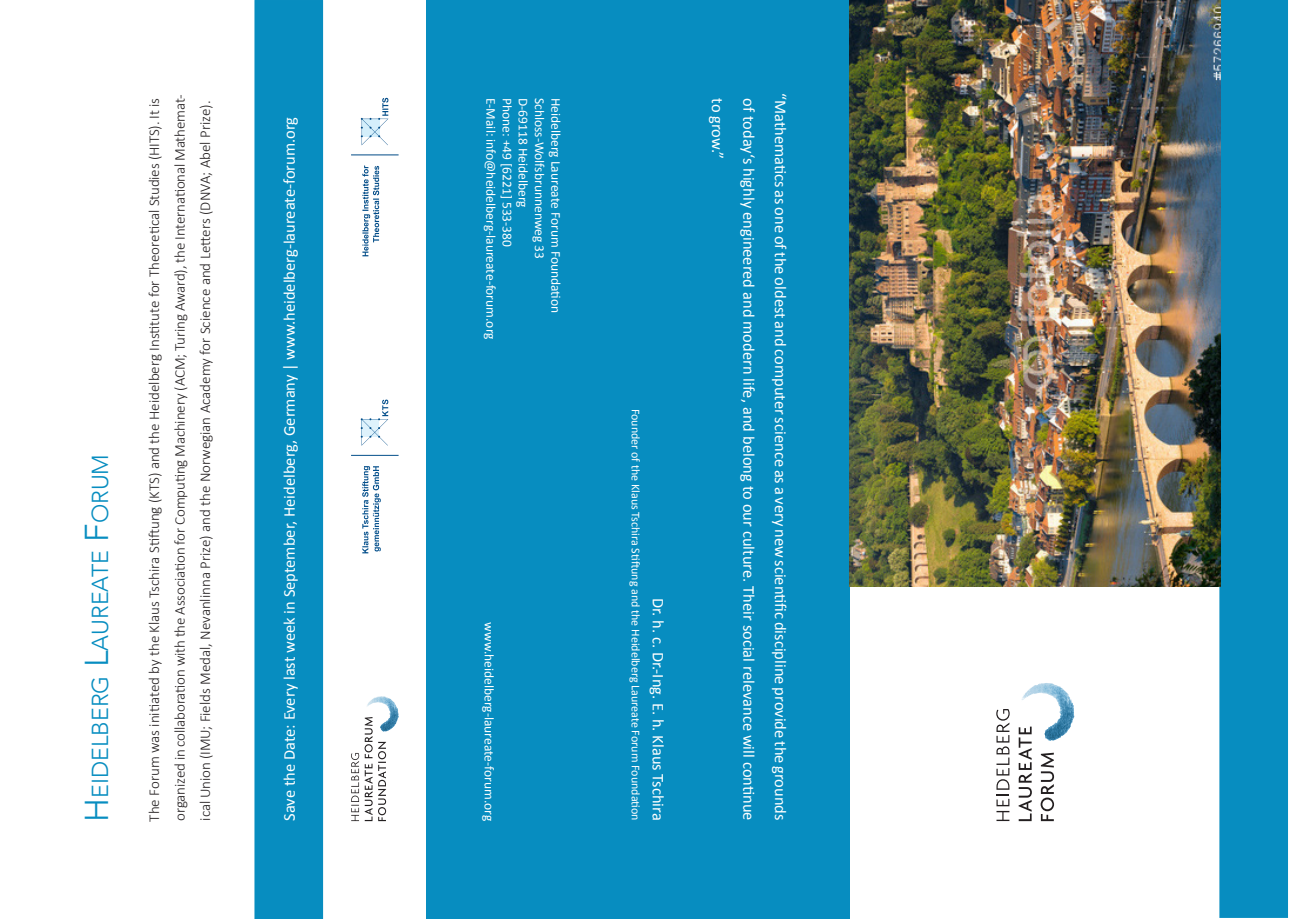
<style>
.page{position:relative;width:1289px;height:919px;background:#fff}
.page>*{position:absolute;margin:0;border:0;box-sizing:border-box;transform-origin:0 0}
.t1{font:300 23.1px "Avenir";color:#078dc0}
.t2{font:16.5px "Calibri";color:#fff}
.t3{font:300 15px/25.5px "Calibri";letter-spacing:-.01em;color:#231f20}
.t4{font:13.5px "Calibri";color:#fff}
.t5{font:12px "Calibri";color:#fff}
.s1{font-size:33px}
</style>
<div class="page">
<svg style="left:996px;top:709px;width:13px;height:112px"></svg>
<svg style="left:1018px;top:683px;width:56px;height:138px"></svg>
<div style="left:254px;top:0;width:69px;height:918px;background:#078dc0"></div>
<div style="left:1219px;top:0;width:68px;height:917px;background:#078dc0"></div>
<div style="left:426px;top:0;width:423px;height:918px;background:#078dc0"></div>
<svg style="left:351px;top:696px;width:47px;height:125px"></svg>
<svg style="left:362px;top:466px;width:19px;height:87px"></svg>
<svg style="left:361px;top:399px;width:27px;height:46px"></svg>
<hr style="left:351px;top:455px;width:47px;height:1px;background:#044f8b">
<svg style="left:362px;top:165px;width:17px;height:91px"></svg>
<svg style="left:361px;top:98px;width:27px;height:47px"></svg>
<hr style="left:351px;top:155px;width:47px;height:1px;background:#004b87">
<img style="left:849px;top:0;width:371px;height:586px">
<h1 class="t1" style="left:87px;top:821px;width:369px;rotate:-90deg"><span class="s1">H</span>eidelberg <span class="s1">L</span>aureate <span class="s1">F</span>orum</h1>
<p class="t3" style="left:141px;top:821px;width:728px;rotate:-90deg">The Forum was initiated by the Klaus Tschira Stiftung (KTS) and the Heidelberg Institute for Theoretical Studies (HITS). It is organized in collaboration with the Association for Computing Machinery (ACM; Turing Award), the International Mathemat&shy;ical Union (IMU; Fields Medal, Nevanlinna Prize) and the Norwegian Academy for Science and Letters (DNVA; Abel Prize).</p>
<p class="t2" style="left:279px;top:820px;width:705px;rotate:-90deg">Save the Date: Every last week in September, Heidelberg, Germany | www.heidelberg-laureate-forum.org</p>
<p class="t4" style="left:499px;top:98px;width:243px;rotate:90deg">E-Mail: info@heidelberg-laureate-forum.org</p>
<p class="t4" style="left:516px;top:98px;width:151px;rotate:90deg">Phone: +49 [6221] 533-380</p>
<p class="t4" style="left:532px;top:98px;width:111px;rotate:90deg">D-69118 Heidelberg</p>
<p class="t4" style="left:548px;top:98px;width:162px;rotate:90deg">Schloss-Wolfsbrunnenweg 33</p>
<p class="t4" style="left:564px;top:98px;width:217px;rotate:90deg">Heidelberg Laureate Forum Foundation</p>
<p class="t4" style="left:498px;top:622px;width:200px;rotate:90deg">www.heidelberg-laureate-forum.org</p>
<p class="t5" style="left:643px;top:408px;width:413px;rotate:90deg">Founder of the Klaus Tschira Stiftung and the Heidelberg Laureate Forum Foundation</p>
<p class="t2" style="left:668px;top:598px;width:224px;rotate:90deg">Dr. h. c. Dr.-Ing. E. h. Klaus Tschira</p>
<p class="t2" style="left:728px;top:98px;width:62px;rotate:90deg">to grow.”</p>
<p class="t2" style="left:759px;top:98px;width:723px;rotate:90deg">of today‘s highly engineered and modern life, and belong to our culture. Their social relevance will continue</p>
<p class="t2" style="left:791px;top:93px;width:729px;rotate:90deg">“Mathematics as one of the oldest and computer science as a very new scientific discipline provide the grounds</p>
</div>
